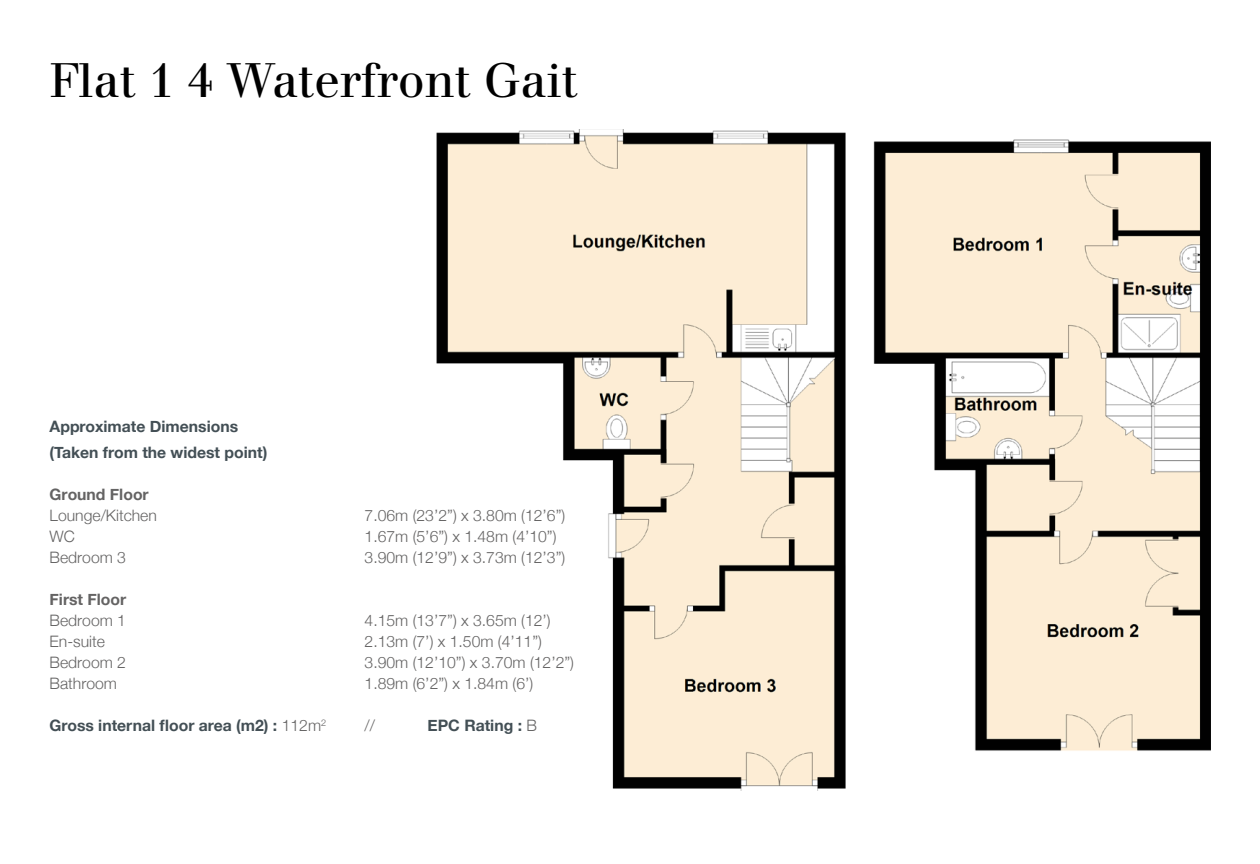
<style>
.page{position:relative;width:1260px;height:864px;background:#fff}
.page>*{position:absolute;margin:0;border:0;box-sizing:border-box;transform-origin:0 0}
.t1{font:47.25px "Justus";color:#000}
.t2{font:300 15.75px "Helvetica Neue";color:#646363}
.t3{font:700 15.75px/26.2px "Helvetica Neue";color:#434f55}
.t4{font:700 15.75px "Helvetica Neue";color:#646363}
.s1{font-weight:300;color:#646363}
</style>
<div class="page">
<img style="left:436px;top:130px;width:774px;height:659px">
<h1 class="t1" style="left:50px;top:52px;width:529px">Flat 1 4 Waterfront Gait</h1>
<p class="t3" style="left:50px;top:413px;width:219px">Approximate Dimensions (Taken from the widest point)</p>
<p class="t4" style="left:50px;top:482px;width:101px">Ground Floor</p>
<p class="t2" style="left:50px;top:502px;width:109px">Lounge/Kitchen</p>
<p class="t2" style="left:365px;top:502px;width:202px">7.06m (23’2”) x 3.80m (12’6”)</p>
<p class="t2" style="left:50px;top:523px;width:27px">WC</p>
<p class="t2" style="left:365px;top:523px;width:194px">1.67m (5’6”) x 1.48m (4’10”)</p>
<p class="t2" style="left:50px;top:544px;width:78px">Bedroom 3</p>
<p class="t2" style="left:365px;top:544px;width:202px">3.90m (12’9”) x 3.73m (12’3”)</p>
<p class="t4" style="left:50px;top:587px;width:78px">First Floor</p>
<p class="t2" style="left:50px;top:607px;width:78px">Bedroom 1</p>
<p class="t2" style="left:365px;top:607px;width:188px">4.15m (13’7”) x 3.65m (12’)</p>
<p class="t2" style="left:50px;top:628px;width:57px">En-suite</p>
<p class="t2" style="left:365px;top:628px;width:179px">2.13m (7’) x 1.50m (4’11”)</p>
<p class="t2" style="left:50px;top:649px;width:78px">Bedroom 2</p>
<p class="t2" style="left:365px;top:649px;width:211px">3.90m (12’10”) x 3.70m (12’2”)</p>
<p class="t2" style="left:50px;top:670px;width:69px">Bathroom</p>
<p class="t2" style="left:365px;top:670px;width:170px">1.89m (6’2”) x 1.84m (6’)</p>
<p class="t3" style="left:50px;top:712px;width:278px">Gross internal floor area (m2) : <span class="s1">112m</span><sup>2</sup></p>
<p class="t2" style="left:365px;top:712px;width:12px">//</p>
<p class="t3" style="left:428px;top:712px;width:111px">EPC Rating : <span class="s1">B</span></p>
</div>
